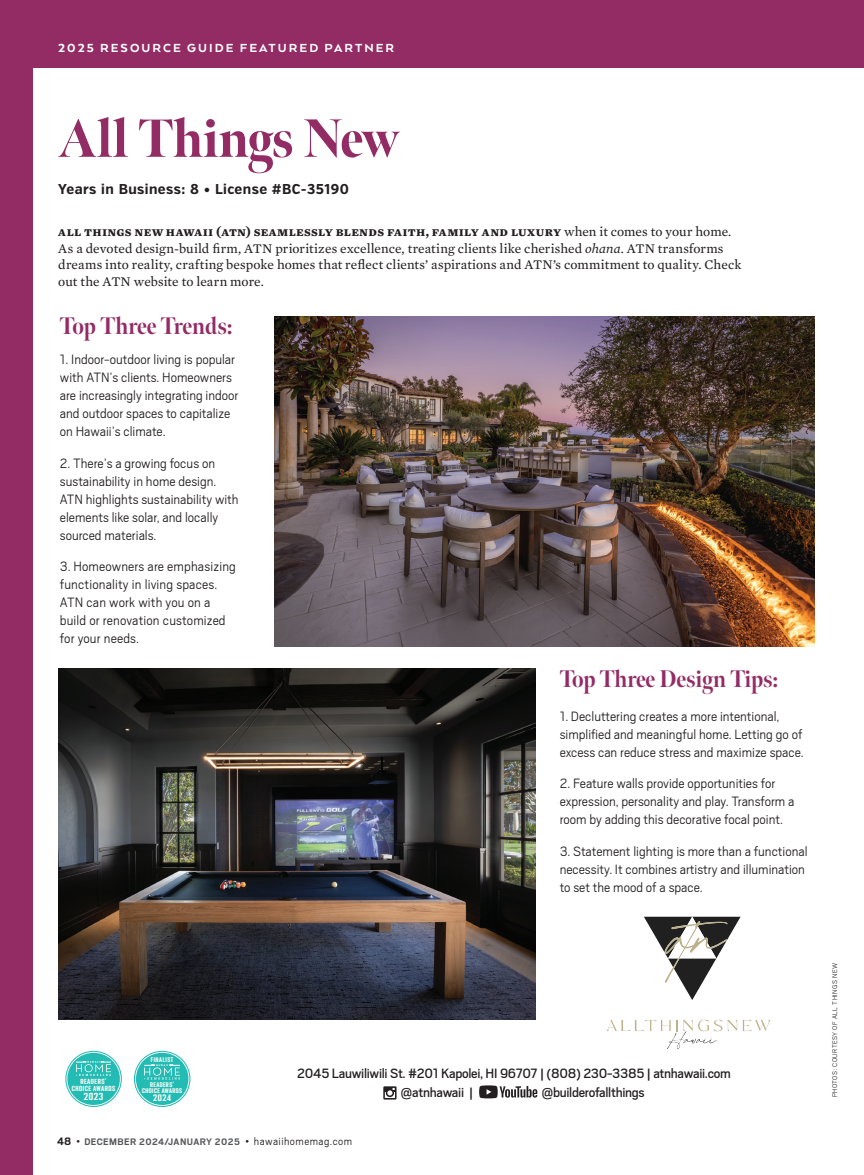
<style>
.page{position:relative;width:864px;height:1175px;background:#fff}
.page>*{position:absolute;margin:0;border:0;box-sizing:border-box;transform-origin:0 0}
.t1{font:900 54px "Meno Banner Condensed";letter-spacing:-.005em;color:#932b65}
.t2{font:800 24px "Meno Banner Condensed";letter-spacing:-.005em;color:#932b65}
.t3{font:300 15px/18px "Scout";color:#231f20}
.t4{font:15px/19.5px "Scout";letter-spacing:-.02em;color:#231f20}
.t5{font:700 14.25px "Verb Cond";letter-spacing:.03em;color:#231f20}
.t6{font:13.5px/16.5px "Mercury Text G2";letter-spacing:.005em;color:#231f20}
.t7{font:800 13.5px "Arquitecta Std";letter-spacing:.15em;color:#fff}
.t8{font:700 10.5px "Scout";letter-spacing:.04em;color:#57585a}
.t9{font:9.15px "PODIUM Sharp 3.10";color:#f8f8f3}
.t10{font:8.4px "PODIUM Sharp 3.10";color:#f8f8f3}
.t11{font:300 7.5px "Scout";letter-spacing:.06em;color:#231f20}
.t12{font:6.6px/6.6px "PODIUM Sharp 3.10";letter-spacing:.07em;color:#f8f8f3;text-align:center}
.t13{font:6.15px/6.1px "PODIUM Sharp 3.10";letter-spacing:.07em;color:#f8f8f3;text-align:center}
.t14{font:6.15px "PODIUM Sharp 3.10";letter-spacing:.09em;color:#f8f8f3}
.s1{font-weight:700}
.s2{font-style:italic}
.s3{font-size:12px;color:#231f20}
.s4{font-family:"Gotham Rounded";font-weight:300;color:#231f20}
.s5{font-weight:300;font-size:12px;color:#231f20}
</style>
<div class="page">
<div style="left:0;top:0;width:33px;height:1174px;background:#932b65"></div>
<div style="left:0;top:0;width:864px;height:68px;background:#932b65"></div>
<svg style="left:383px;top:1086px;width:14px;height:13px"></svg>
<svg style="left:479px;top:1085px;width:58px;height:13px"></svg>
<img style="left:59px;top:669px;width:477px;height:350px">
<img style="left:275px;top:316px;width:539px;height:330px">
<svg style="left:644px;top:916px;width:97px;height:84px"></svg>
<svg style="left:607px;top:1019px;width:163px;height:30px"></svg>
<svg style="left:65px;top:1050px;width:57px;height:56px;background:#37c2bb"></svg>
<div style="left:67px;top:1052px;width:54px;height:53px;border:1px solid #f8f8f3;border-radius:50%"></div>
<svg style="left:76px;top:1061px;width:35px;height:15px"></svg>
<svg style="left:134px;top:1050px;width:56px;height:56px;background:#36c1bb"></svg>
<div style="left:135px;top:1052px;width:54px;height:53px;border:1px solid #f8f8f3;border-radius:50%"></div>
<svg style="left:144px;top:1064px;width:36px;height:15px"></svg>
<p class="t7" style="left:58px;top:41px;width:338px">2025 RESOURCE GUIDE FEATURED PARTNER</p>
<h1 class="t1" style="left:58px;top:104px;width:343px">All Things New</h1>
<p class="t5" style="left:58px;top:181px;width:292px">Years in Business: 8 • License #BC-35190</p>
<p class="t6" style="left:58px;top:222px;width:685px"><span class="s1">all things new hawaii (atn) seamlessly blends faith, family and luxury</span> when it comes to your home.<br>As a devoted design-build firm, ATN prioritizes excellence, treating clients like cherished <span class="s2">ohana</span>. ATN transforms dreams into reality, crafting bespoke homes that reflect clients’ aspirations and ATN’s commitment to quality. Check out the ATN website to learn more.</p>
<h2 class="t2" style="left:60px;top:311px;width:174px">Top Three Trends:</h2>
<p class="t3" style="left:60px;top:349px;width:180px">1. Indoor-outdoor living is popular with ATN’s clients. Homeowners are increasingly integrating indoor and outdoor spaces to capitalize on Hawaii’s climate.</p>
<p class="t3" style="left:60px;top:453px;width:180px">2. There’s a growing focus on sustainability in home design.<br>ATN highlights sustainability with elements like solar, and locally sourced materials.</p>
<p class="t3" style="left:60px;top:556px;width:178px">3. Homeowners are emphasizing functionality in living spaces.<br>ATN can work with you on a build or renovation customized for your needs.</p>
<h2 class="t2" style="left:560px;top:663px;width:220px">Top Three Design Tips:</h2>
<p class="t3" style="left:560px;top:706px;width:246px">1. Decluttering creates a more intentional, simplified and meaningful home. Letting go of excess can reduce stress and maximize space.</p>
<p class="t3" style="left:560px;top:774px;width:236px">2. Feature walls provide opportunities for expression, personality and play. Transform a room by adding this decorative focal point.</p>
<p class="t3" style="left:560px;top:841px;width:249px">3. Statement lighting is more than a functional necessity. It combines artistry and illumination to set the mood of a space.</p>
<p class="t12" style="left:72px;top:1078px;width:45px">READERS’<br>CHOICE AWARDS</p>
<p class="t9" style="left:84px;top:1090px;width:21px">2023</p>
<p class="t14" style="left:151px;top:1055px;width:24px">FINALIST</p>
<p class="t13" style="left:142px;top:1081px;width:41px">READERS’<br>CHOICE AWARDS</p>
<p class="t10" style="left:153px;top:1092px;width:19px">2024</p>
<p class="t4" style="left:401px;top:1062px;width:332px;text-indent:-103px">2045 Lauwiliwili St. #201 Kapolei, HI 96707 | (808) 230-3385 | atnhawaii.com @atnhawaii |</p>
<p class="t4" style="left:541px;top:1082px;width:105px">@builderofallthings</p>
<p class="t8" style="left:57px;top:1135px;width:296px"><span class="s3">48</span> <span class="s4">•</span> DECEMBER 2024/JANUARY 2025 <span class="s4">•</span> <span class="s5">hawaiihomemag.com</span></p>
<p class="t11" style="left:830px;top:1097px;width:136px;rotate:-90deg">PHOTOS: COURTESY OF ALL THINGS NEW</p>
</div>
